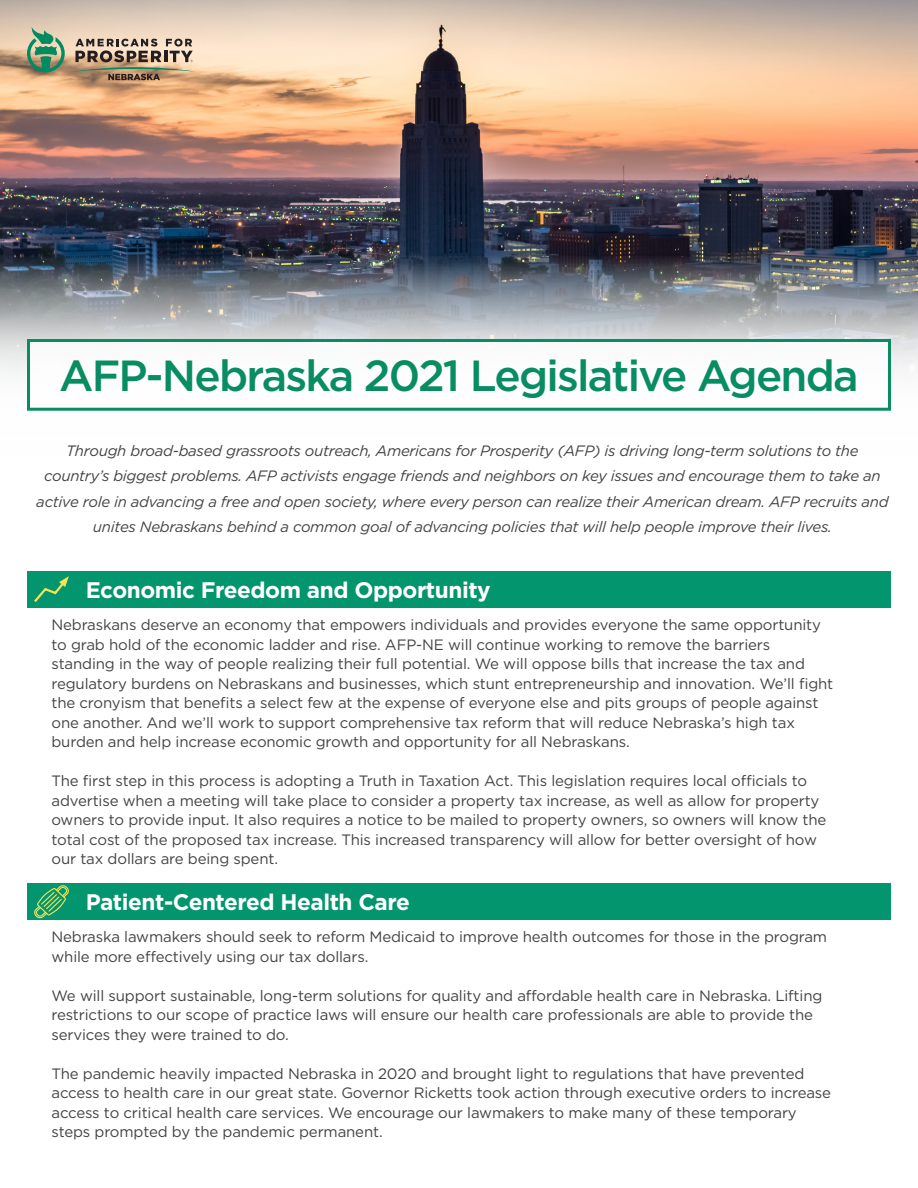
<style>
.page{position:relative;width:918px;height:1188px;background:#fff}
.page>*{position:absolute;margin:0;border:0;box-sizing:border-box;transform-origin:0 0}
.t1{font:500 43.5px "Gotham";letter-spacing:-.04em;color:#088c62}
.Headers{font:700 22.5px "Gotham";letter-spacing:-.02em;color:#fff}
.Body{font:15px/19.5px "Gotham";letter-spacing:-.01em;color:#434343}
.t2{font:italic 15px/25.5px "Gotham";letter-spacing:-.02em;color:#434343;text-align:center}
</style>
<div class="page">
<img style="left:0;top:0;width:918px;height:256px">
<img style="left:0;top:256px;width:918px;height:8px">
<svg style="left:0;top:264px;width:918px;height:49px;background:#798089"></svg>
<svg style="left:0;top:313px;width:918px;height:59px;background:#c5c9cb"></svg>
<div style="left:27px;top:571px;width:864px;height:37px;background:#03956e"></div>
<div style="left:27px;top:883px;width:864px;height:37px;background:#03956e"></div>
<svg style="left:26px;top:338px;width:866px;height:73px"></svg>
<svg style="left:34px;top:885px;width:35px;height:34px"></svg>
<svg style="left:34px;top:576px;width:35px;height:26px"></svg>
<svg style="left:27px;top:27px;width:38px;height:45px;background:#7aa583"></svg>
<svg style="left:72px;top:39px;width:124px;height:41px;background:#a7927a"></svg>
<p class="t1" style="left:59px;top:347px;width:801px">AFP-Nebraska 2021 Legislative Agenda</p>
<p class="t2" style="left:36px;top:437px;width:854px">Through broad-based grassroots outreach, Americans for Prosperity (AFP) is driving long-term solutions to the country’s biggest problems. AFP activists engage friends and neighbors on key issues and encourage them to take an active role in advancing a free and open society, where every person can realize their American dream. AFP recruits and unites Nebraskans behind a common goal of advancing policies that will help people improve their lives.</p>
<p class="Headers" style="left:86px;top:575px;width:406px">Economic Freedom and Opportunity</p>
<p class="Body" style="left:52px;top:615px;width:783px">Nebraskans deserve an economy that empowers individuals and provides everyone the same opportunity to grab hold of the economic ladder and rise. AFP-NE will continue working to remove the barriers standing in the way of people realizing their full potential. We will oppose bills that increase the tax and regulatory burdens on Nebraskans and businesses, which stunt entrepreneurship and innovation. We’ll fight the cronyism that benefits a select few at the expense of everyone else and pits groups of people against one another. And we’ll work to support comprehensive tax reform that will reduce Nebraska’s high tax burden and help increase economic growth and opportunity for all Nebraskans.</p>
<p class="Body" style="left:52px;top:771px;width:776px">The first step in this process is adopting a Truth in Taxation Act. This legislation requires local officials to advertise when a meeting will take place to consider a property tax increase, as well as allow for property owners to provide input. It also requires a notice to be mailed to property owners, so owners will know the total cost of the proposed tax increase. This increased transparency will allow for better oversight of how our tax dollars are being spent.</p>
<p class="Headers" style="left:86px;top:887px;width:325px">Patient-Centered Health Care</p>
<p class="Body" style="left:52px;top:927px;width:777px">Nebraska lawmakers should seek to reform Medicaid to improve health outcomes for those in the program while more effectively using our tax dollars.</p>
<p class="Body" style="left:52px;top:985px;width:772px">We will support sustainable, long-term solutions for quality and affordable health care in Nebraska. Lifting restrictions to our scope of practice laws will ensure our health care professionals are able to provide the services they were trained to do.</p>
<p class="Body" style="left:52px;top:1063px;width:781px">The pandemic heavily impacted Nebraska in 2020 and brought light to regulations that have prevented access to health care in our great state. Governor Ricketts took action through executive orders to increase access to critical health care services. We encourage our lawmakers to make many of these temporary steps prompted by the pandemic permanent.</p>
</div>
